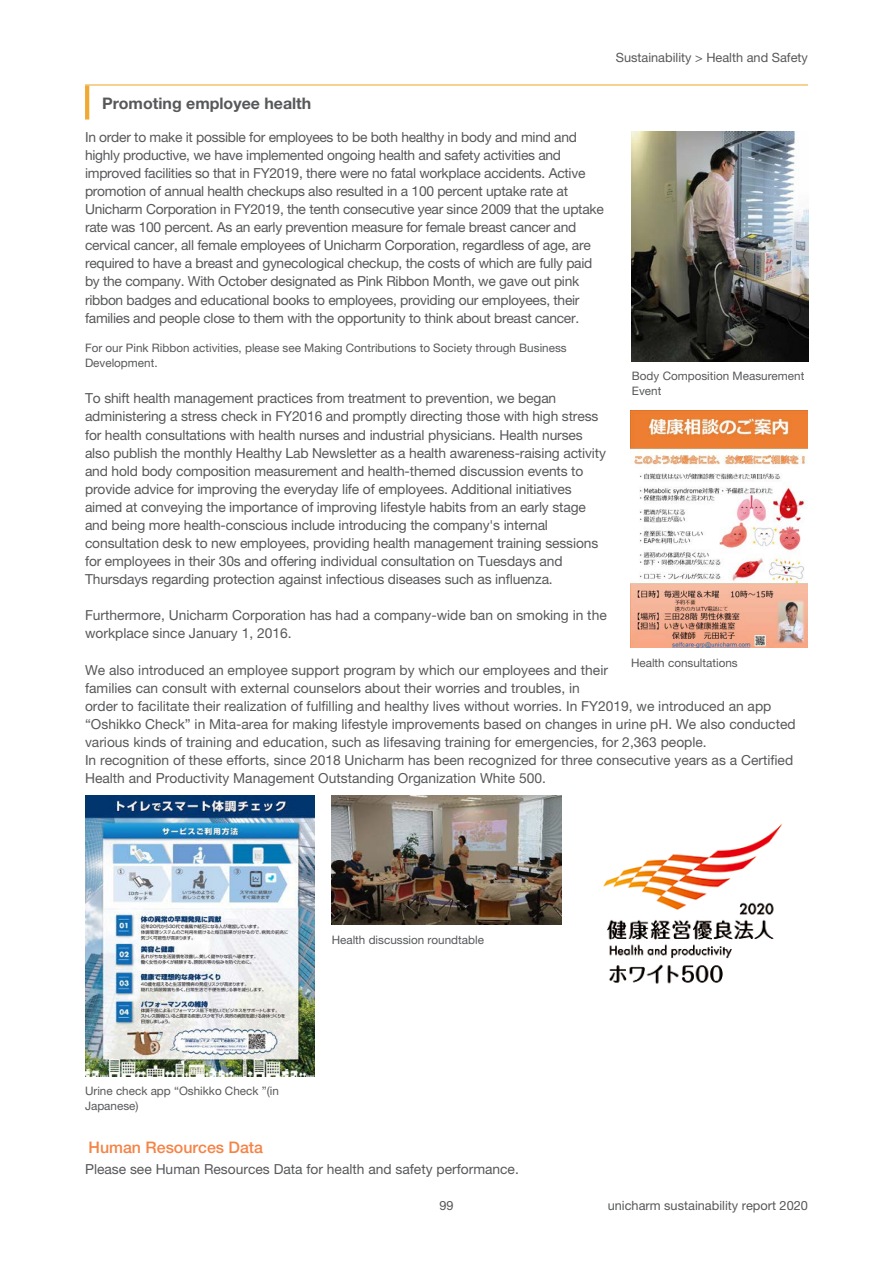
<style>
.page{position:relative;width:893px;height:1263px;background:#fff}
.page>*{position:absolute;margin:0;border:0;box-sizing:border-box;transform-origin:0 0}
.t1{font:700 15.9px "Helvetica Neue LT Std";color:#57585a}
.t2{font:500 15.9px "Helvetica Neue LT Std";color:#f58345}
.t3{font:13.8px/18.1px "Helvetica Neue LT Std";letter-spacing:-.01em;color:#57585a}
.t4{font:12.75px "Helvetica Neue LT Std";color:#57585a}
.t5{font:11.7px/14.9px "Helvetica Neue LT Std";color:#57585a}
</style>
<div class="page">
<hr style="left:85px;top:84px;width:723px;height:2px;background:#eeaa34">
<hr style="left:85px;top:86px;width:4px;height:34px;background:#eeaa34">
<img style="left:332px;top:796px;width:229px;height:129px">
<img style="left:85px;top:796px;width:230px;height:280px">
<img style="left:603px;top:823px;width:180px;height:161px">
<img style="left:631px;top:132px;width:178px;height:229px">
<img style="left:631px;top:411px;width:177px;height:236px">
<p class="t4" style="left:616px;top:49px;width:194px">Sustainability &gt; Health and Safety</p>
<p class="t1" style="left:102px;top:93px;width:211px">Promoting employee health</p>
<p class="t3" style="left:85px;top:128px;width:520px">In order to make it possible for employees to be both healthy in body and mind and highly productive, we have implemented ongoing health and safety activities and improved facilities so that in FY2019, there were no fatal workplace accidents. Active promotion of annual health checkups also resulted in a 100 percent uptake rate at Unicharm Corporation in FY2019, the tenth consecutive year since 2009 that the uptake rate was 100 percent. As an early prevention measure for female breast cancer and cervical cancer, all female employees of Unicharm Corporation, regardless of age, are required to have a breast and gynecological checkup, the costs of which are fully paid by the company. With October designated as Pink Ribbon Month, we gave out pink ribbon badges and educational books to employees, providing our employees, their families and people close to them with the opportunity to think about breast cancer.</p>
<p class="t5" style="left:85px;top:341px;width:483px">For our Pink Ribbon activities, please see Making Contributions to Society through Business<br>Development.</p>
<p class="t3" style="left:85px;top:389px;width:522px">To shift health management practices from treatment to prevention, we began administering a stress check in FY2016 and promptly directing those with high stress for health consultations with health nurses and industrial physicians. Health nurses also publish the monthly Healthy Lab Newsletter as a health awareness-raising activity and hold body composition measurement and health-themed discussion events to provide advice for improving the everyday life of employees. Additional initiatives aimed at conveying the importance of improving lifestyle habits from an early stage and being more health-conscious include introducing the company s' internal consultation desk to new employees, providing health management training sessions for employees in their 30s and offering individual consultation on Tuesdays and Thursdays regarding protection against infectious diseases such as influenza.</p>
<p class="t3" style="left:85px;top:606px;width:523px">Furthermore, Unicharm Corporation has had a company-wide ban on smoking in the workplace since January 1, 2016.</p>
<p class="t3" style="left:85px;top:660px;width:712px">We also introduced an employee support program by which our employees and their<br>families can consult with external counselors about their worries and troubles in,<br>order to facilitate their realization of fulfilling and healthy lives without worries In. FY2019, we introduced an app “Oshikko Check” in Mita-area for making lifestyle improvements based on changes in urine pH. We also conducted various kinds of training and education, such as lifesaving training for emergencies, for 2,363 people.<br>In recognition of these efforts, since 2018 Unicharm has been recognized for three consecutive years as a Certified Health and Productivity Management Outstanding Organization White 500.</p>
<p class="t5" style="left:632px;top:368px;width:174px">Body Composition Measurement<br>Event</p>
<p class="t5" style="left:631px;top:655px;width:108px">Health consultations</p>
<p class="t5" style="left:332px;top:932px;width:154px">Health discussion roundtable</p>
<p class="t5" style="left:85px;top:1083px;width:195px">Urine check app “Oshikko Check ”(in<br>Japanese(</p>
<p class="t2" style="left:89px;top:1138px;width:176px">Human Resources Data</p>
<p class="t3" style="left:85px;top:1160px;width:435px">Please see Human Resources Data for health and safety performance.</p>
<p class="t4" style="left:439px;top:1198px;width:16px">99</p>
<p class="t4" style="left:608px;top:1198px;width:202px">unicharm sustainability report 2020</p>
</div>
